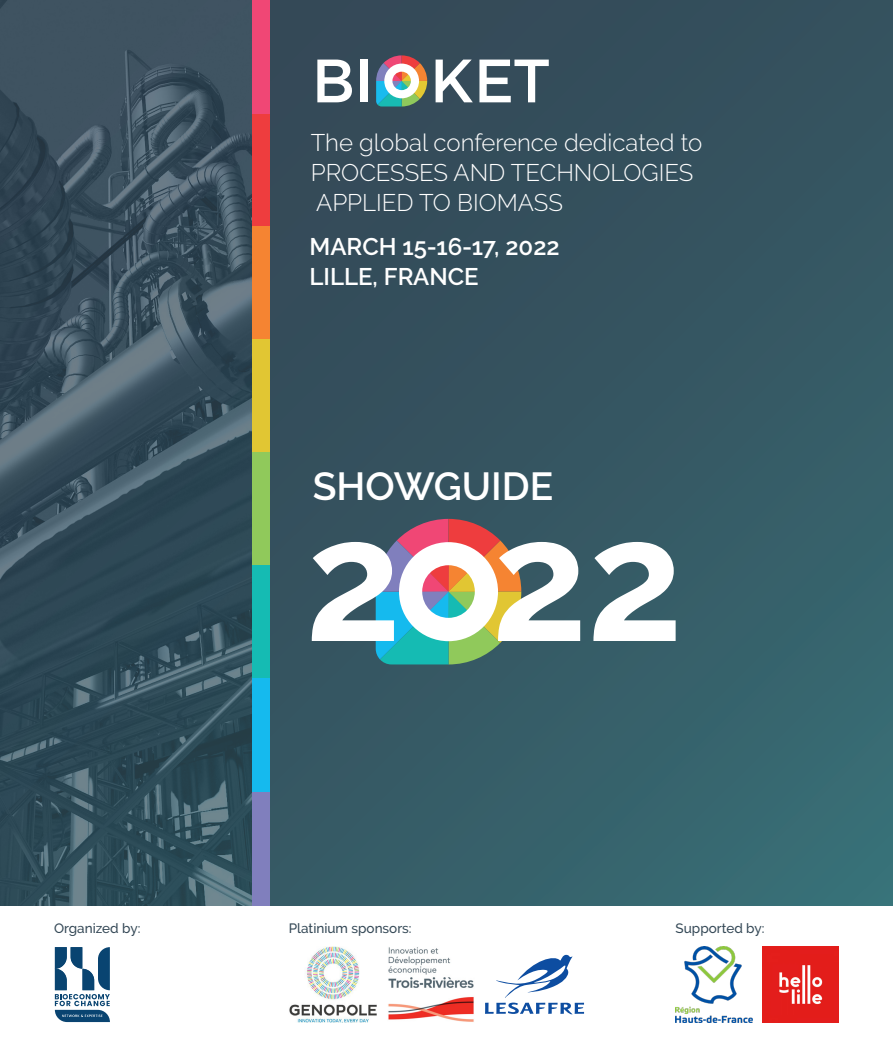
<style>
.page{position:relative;width:893px;height:1042px;background:#fff}
.page>*{position:absolute;margin:0;border:0;box-sizing:border-box;transform-origin:0 0}
.t1{font:600 39px "Raleway";color:#fff}
.t2{font:300 24px "Raleway";color:#fff}
.t3{font:600 24px "Raleway";color:#fff}
.t4{font:500 13.5px "Raleway";color:#344856}
</style>
<div class="page">
<div style="left:0;top:0;width:893px;height:905px;background:linear-gradient(to bottom,#344b59,#37656e)"></div>
<img style="left:0;top:0;width:253px;height:905px">
<svg style="left:317px;top:60px;width:35px;height:42px"></svg>
<div style="left:361px;top:60px;width:7px;height:42px;background:#fff"></div>
<svg style="left:436px;top:60px;width:37px;height:42px"></svg>
<svg style="left:479px;top:60px;width:70px;height:42px"></svg>
<svg style="left:376px;top:55px;width:51px;height:51px"></svg>
<div style="left:253px;top:113px;width:17px;height:113px;background:#ee3d3e"></div>
<div style="left:253px;top:0;width:17px;height:113px;background:#f04775"></div>
<div style="left:253px;top:226px;width:17px;height:113px;background:#f58432"></div>
<div style="left:253px;top:339px;width:17px;height:113px;background:#e1c633"></div>
<div style="left:253px;top:452px;width:17px;height:114px;background:#90c95b"></div>
<div style="left:253px;top:566px;width:17px;height:113px;background:#15bbb3"></div>
<div style="left:253px;top:679px;width:17px;height:113px;background:#15baee"></div>
<div style="left:253px;top:792px;width:17px;height:113px;background:#807fbd"></div>
<svg style="left:312px;top:519px;width:268px;height:145px"></svg>
<svg style="left:593px;top:542px;width:83px;height:99px"></svg>
<img style="left:289px;top:946px;width:88px;height:77px">
<img style="left:388px;top:947px;width:86px;height:75px">
<svg style="left:485px;top:955px;width:99px;height:59px"></svg>
<img style="left:676px;top:946px;width:76px;height:77px">
<img style="left:762px;top:946px;width:77px;height:77px">
<svg style="left:55px;top:947px;width:55px;height:75px"></svg>
<p class="t2" style="left:311px;top:129px;width:393px">The global conference dedicated to</p>
<p class="t2" style="left:311px;top:159px;width:384px">PROCESSES AND TECHNOLOGIES</p>
<p class="t2" style="left:316px;top:189px;width:248px">APPLIED TO BIOMASS</p>
<p class="t3" style="left:309px;top:232px;width:252px">MARCH 15-16-17, 2022</p>
<p class="t3" style="left:309px;top:262px;width:171px">LILLE, FRANCE</p>
<p class="t1" style="left:313px;top:464px;width:242px">SHOWGUIDE</p>
<p class="t4" style="left:54px;top:921px;width:88px">Organized by:</p>
<p class="t4" style="left:289px;top:921px;width:124px">Platinium sponsors:</p>
<p class="t4" style="left:676px;top:921px;width:90px">Supported by:</p>
</div>
